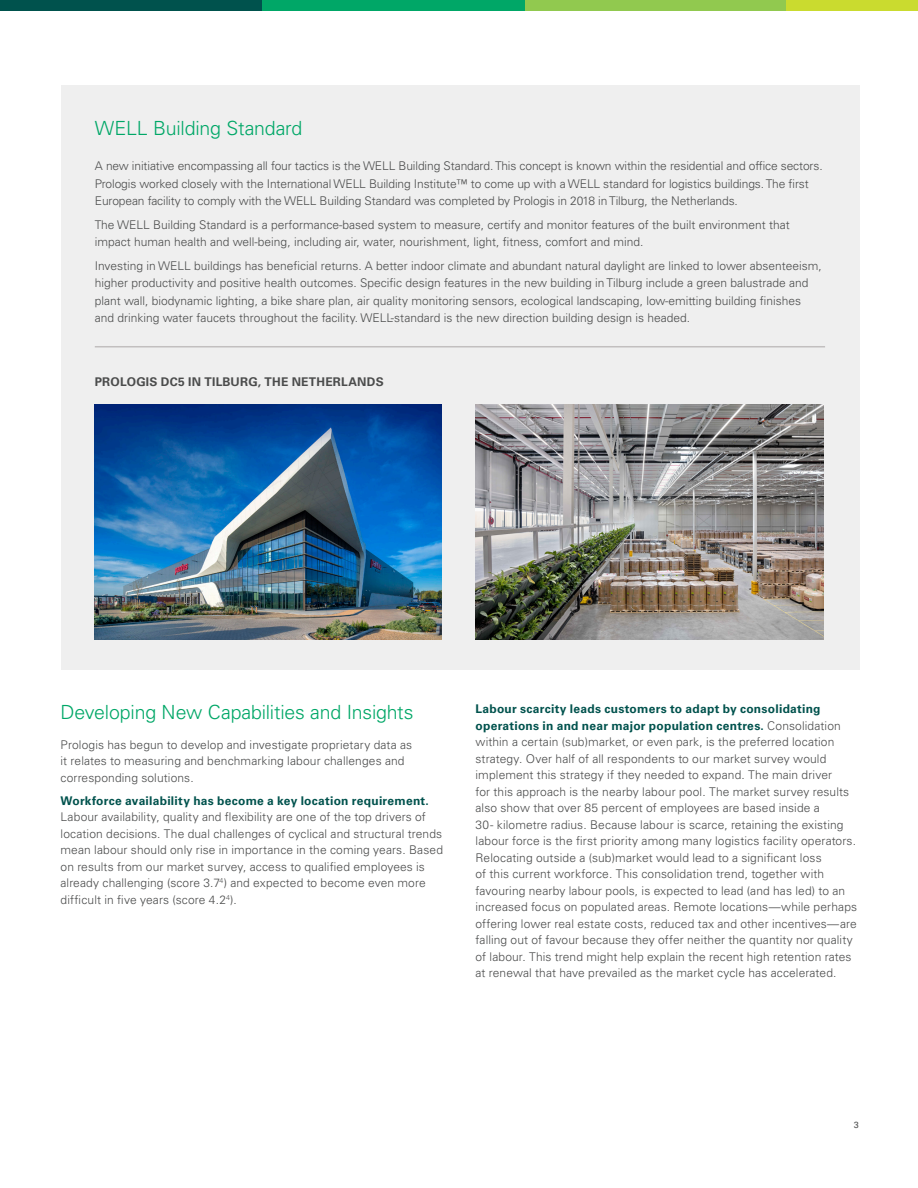
<style>
.page{position:relative;width:918px;height:1188px;background:#fff}
.page>*{position:absolute;margin:0;border:0;box-sizing:border-box;transform-origin:0 0}
.Section_Header{font:300 19.5px "Univers LT Std";letter-spacing:-.01em;color:#00a767}
.Body_copy{font:300 12px/16.5px "Univers LT Std";color:#4b4c4c}
.Graph_Title{font:700 12px "Univers LT Std";letter-spacing:.02em;color:#4b4c4c}
.t1{font:9px "Univers LT Std";color:#4b4c4c}
.s1{font-weight:700;color:#00524d}
</style>
<div class="page">
<div style="left:0;top:0;width:262px;height:11px;background:#00524d"></div>
<div style="left:525px;top:0;width:262px;height:11px;background:#91c94f"></div>
<div style="left:262px;top:0;width:263px;height:11px;background:#00a767"></div>
<div style="left:787px;top:0;width:131px;height:11px;background:#cadb2f"></div>
<div style="left:61px;top:85px;width:799px;height:585px;background:#efefef"></div>
<hr style="left:95px;top:346px;width:730px;height:1px;background:#c2bfbf">
<img style="left:95px;top:405px;width:347px;height:234px">
<img style="left:476px;top:405px;width:347px;height:234px">
<p class="Section_Header" style="left:95px;top:116px;width:209px">WELL Building Standard</p>
<p class="Body_copy" style="left:95px;top:158px;width:729px;line-height:17.2px">A new initiative encompassing all four tactics is the WELL Building Standard. This concept is known within the residential and office sectors.<br>Prologis worked closely with the International WELL Building Institute™ to come up with a WELL standard for logistics buildings. The first<br>European facility to comply with the WELL Building Standard was completed by Prologis in 2018 in Tilburg, the Netherlands.</p>
<p class="Body_copy" style="left:95px;top:216px;width:697px;line-height:17.2px">The WELL Building Standard is a performance-based system to measure, certify and monitor features of the built environment that impact human health and well-being, including air, water, nourishment, light, fitness, comfort and mind.</p>
<p class="Body_copy" style="left:95px;top:257px;width:729px;line-height:17.2px">Investing in WELL buildings has beneficial returns. A better indoor climate and abundant natural daylight are linked to lower absenteeism, higher productivity and positive health outcomes. Specific design features in the new building in Tilburg include a green balustrade and plant wall, biodynamic lighting, a bike share plan, air quality monitoring sensors, ecological landscaping, low-emitting building finishes and drinking water faucets throughout the facility. WELL-standard is the new direction building design is headed.</p>
<p class="Graph_Title" style="left:95px;top:374px;width:290px">PROLOGIS DC5 IN TILBURG, THE NETHERLANDS</p>
<p class="Section_Header" style="left:61px;top:700px;width:354px">Developing New Capabilities and Insights</p>
<p class="Body_copy" style="left:61px;top:736px;width:353px">Prologis has begun to develop and investigate proprietary data as it relates to measuring and benchmarking labour challenges and corresponding solutions.</p>
<p class="Body_copy" style="left:61px;top:792px;width:384px"><span class="s1">Workforce availability has become a key location requirement.<br></span>Labour availability, quality and flexibility are one of the top drivers of location decisions. The dual challenges of cyclical and structural trends mean labour should only rise in importance in the coming years. Based on results from our market survey, access to qualified employees is already challenging (score 3.7<sup>4</sup>) and expected to become even more difficult in five years (score 4.2<sup>4</sup>).</p>
<p class="Body_copy" style="left:476px;top:701px;width:383px"><span class="s1">Labour scarcity leads customers to adapt by consolidating operations in and near major population centres.</span> Consolidation within a certain (sub)market, or even park, is the preferred location strategy. Over half of all respondents to our market survey would implement this strategy if they needed to expand. The main driver<br>for this approach is the nearby labour pool. The market survey results also show that over 85 percent of employees are based inside a<br>30- kilometre radius. Because labour is scarce, retaining the existing labour force is the first priority among many logistics facility operators.<br>Relocating outside a (sub)market would lead to a significant loss<br>of this current workforce. This consolidation trend, together with favouring nearby labour pools, is expected to lead (and has led) to an increased focus on populated areas. Remote locations—while perhaps offering lower real estate costs, reduced tax and other incentives—are falling out of favour because they offer neither the quantity nor quality of labour. This trend might help explain the recent high retention rates at renewal that have prevailed as the market cycle has accelerated.</p>
<p class="t1" style="left:854px;top:1120px;width:7px">3</p>
</div>
